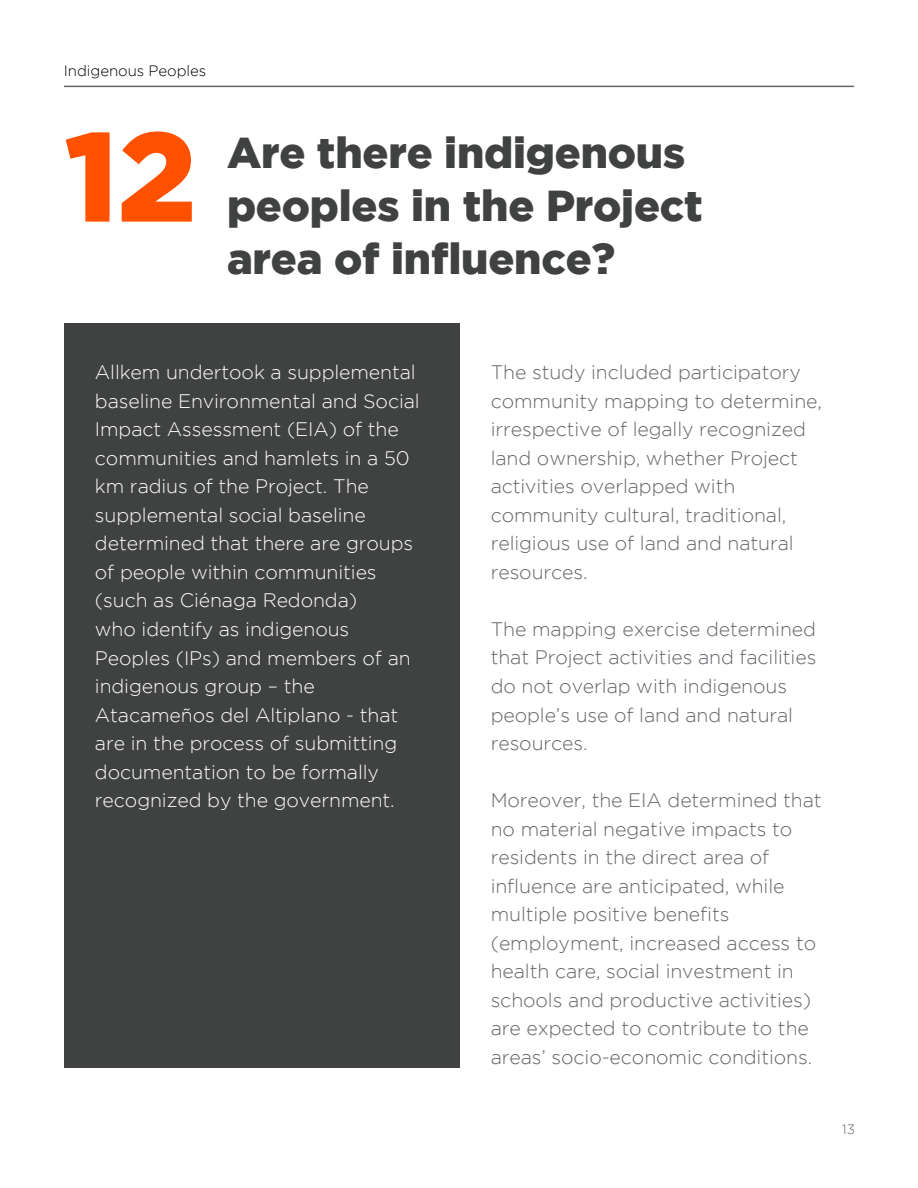
<style>
.page{position:relative;width:918px;height:1188px;background:#fff}
.page>*{position:absolute;margin:0;border:0;box-sizing:border-box;transform-origin:0 0}
.t1{font:900 126.6px "Gotham";color:#ff5100}
.t2{font:900 43.2px/52.7px "Gotham";letter-spacing:-.005em;color:#404141}
.t3{font:300 19.5px/28.5px "Gotham";letter-spacing:-.005em;color:#636569}
.t4{font:300 19.5px/28.5px "Gotham";letter-spacing:-.005em;color:#fff}
.t5{font:300 15px "Gotham";letter-spacing:-.005em;color:#000}
.t6{font:300 13.5px "Gotham";color:#636569}
</style>
<div class="page">
<hr style="left:64px;top:86px;width:790px;height:1px;background:#63656b">
<div style="left:65px;top:323px;width:395px;height:744px;background:#404141"></div>
<p class="t5" style="left:64px;top:63px;width:144px">Indigenous Peoples</p>
<h1 class="t1" style="left:65px;top:104px;width:133px">12</h1>
<h2 class="t2" style="left:227px;top:126px;width:477px">Are there indigenous peoples in the Project area of influence?</h2>
<p class="t4" style="left:95px;top:358px;width:326px">Allkem undertook a supplemental baseline Environmental and Social<br>Impact Assessment (EIA) of the communities and hamlets in a 50 km radius of the Project. The supplemental social baseline determined that there are groups of people within communities (such as Ciénaga Redonda)<br>who identify as indigenous<br>Peoples (IPs) and members of an indigenous group – the<br>Atacameños del Altiplano - that are in the process of submitting documentation to be formally recognized by the government.</p>
<p class="t3" style="left:491px;top:358px;width:333px">The study included participatory community mapping to determine, irrespective of legally recognized land ownership, whether Project activities overlapped with community cultural, traditional, religious use of land and natural resources.</p>
<p class="t3" style="left:491px;top:615px;width:327px">The mapping exercise determined that Project activities and facilities do not overlap with indigenous people’s use of land and natural resources.</p>
<p class="t3" style="left:491px;top:786px;width:332px">Moreover, the EIA determined that no material negative impacts to residents in the direct area of influence are anticipated, while multiple positive benefits (employment, increased access to health care, social investment in schools and productive activities) are expected to contribute to the areas’ socio-economic conditions.</p>
<p class="t6" style="left:842px;top:1121px;width:14px">13</p>
</div>
